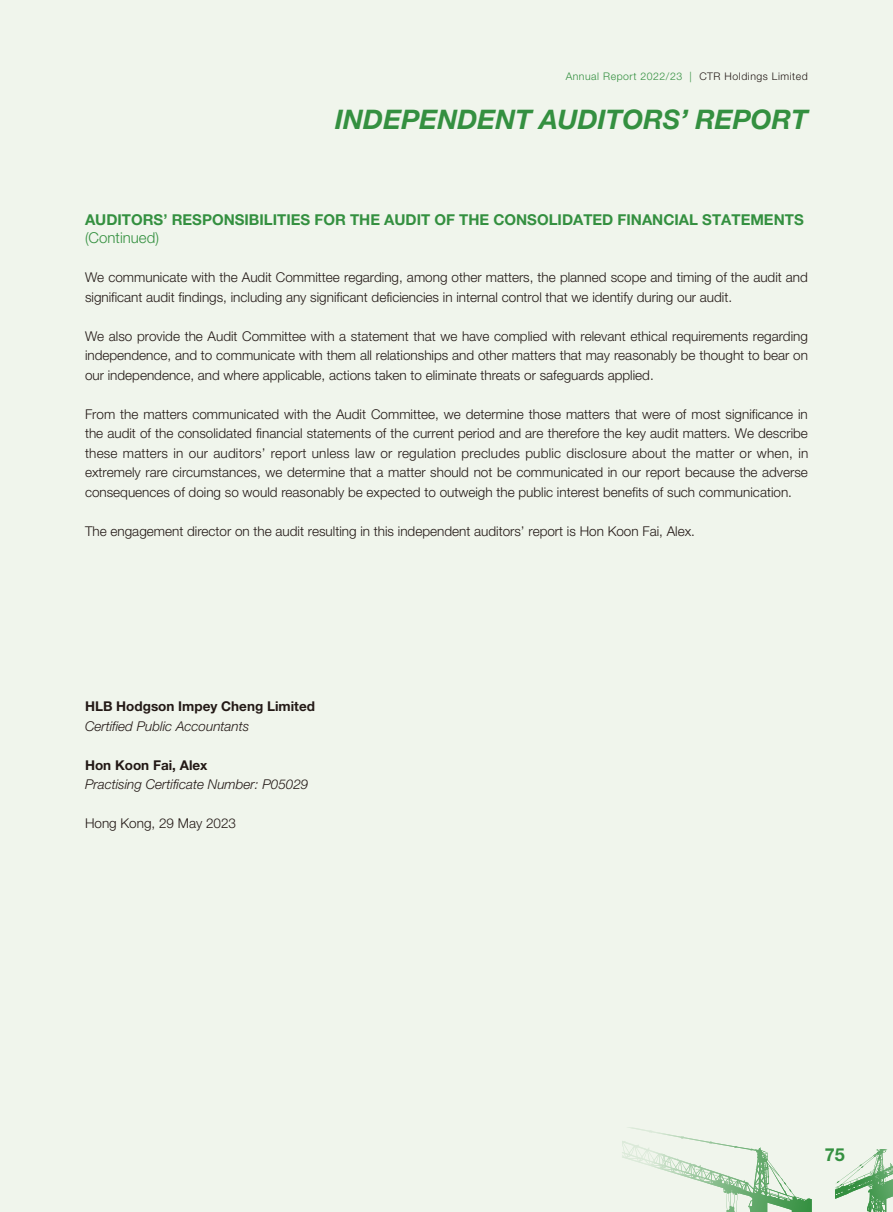
<style>
.page{position:relative;width:893px;height:1212px;background:#f0f5ec}
.page>*{position:absolute;margin:0;border:0;box-sizing:border-box;transform-origin:0 0}
.t1{font:italic 700 27px "Helvetica Neue LT Std";color:#349040}
.t2{font:700 18px "Helvetica Neue LT Std";color:#349040}
.t3{font:700 15px "Helvetica Neue LT Std";color:#349040}
.t4{font:300 15px "Helvetica Neue LT Std";color:#349040}
.t5{font:300 13.5px/19.5px "Helvetica Neue LT Std";color:#231916;text-align:justify}
.t6{font:italic 300 13.5px "Helvetica Neue LT Std";color:#231916}
.t7{font:700 13.5px "Helvetica Neue LT Std";color:#231916}
.t8{font:300 10.5px "Helvetica Neue LT Std";letter-spacing:.05em;color:#349040}
.s1{color:#231916}
</style>
<div class="page">
<svg style="left:622px;top:1127px;width:190px;height:85px"></svg>
<svg style="left:835px;top:1149px;width:58px;height:63px"></svg>
<p class="t8" style="left:566px;top:70px;width:244px">Annual Report 2022/23 | <span class="s1">CTR Holdings Limited</span></p>
<h1 class="t1" style="left:335px;top:102px;width:474px">INDEPENDENT AUDITORS’ REPORT</h1>
<p class="t3" style="left:85px;top:210px;width:720px">AUDITORS’ RESPONSIBILITIES FOR THE AUDIT OF THE CONSOLIDATED FINANCIAL STATEMENTS</p>
<p class="t4" style="left:85px;top:229px;width:75px">(Continued)</p>
<p class="t5" style="left:85px;top:267px;width:724px">We communicate with the Audit Committee regarding, among other matters, the planned scope and timing of the audit and significant audit findings, including any significant deficiencies in internal control that we identify during our audit.</p>
<p class="t5" style="left:85px;top:326px;width:724px">We also provide the Audit Committee with a statement that we have complied with relevant ethical requirements regarding independence, and to communicate with them all relationships and other matters that may reasonably be thought to bear on our independence, and where applicable, actions taken to eliminate threats or safeguards applied.</p>
<p class="t5" style="left:85px;top:404px;width:725px">From the matters communicated with the Audit Committee, we determine those matters that were of most significance in the audit of the consolidated financial statements of the current period and are therefore the key audit matters. We describe these matters in our auditors’ report unless law or regulation precludes public disclosure about the matter or when, in extremely rare circumstances, we determine that a matter should not be communicated in our report because the adverse consequences of doing so would reasonably be expected to outweigh the public interest benefits of such communication.</p>
<p class="t5" style="left:85px;top:521px;width:611px">The engagement director on the audit resulting in this independent auditors’ report is Hon Koon Fai, Alex.</p>
<p class="t7" style="left:85px;top:698px;width:231px">HLB Hodgson Impey Cheng Limited</p>
<p class="t6" style="left:85px;top:718px;width:166px">Certified Public Accountants</p>
<p class="t7" style="left:85px;top:756px;width:124px">Hon Koon Fai, Alex</p>
<p class="t6" style="left:85px;top:776px;width:225px">Practising Certificate Number: P05029</p>
<p class="t5" style="left:85px;top:813px;width:153px">Hong Kong, 29 May 2023</p>
<h2 class="t2" style="left:825px;top:1143px;width:22px">75</h2>
</div>
